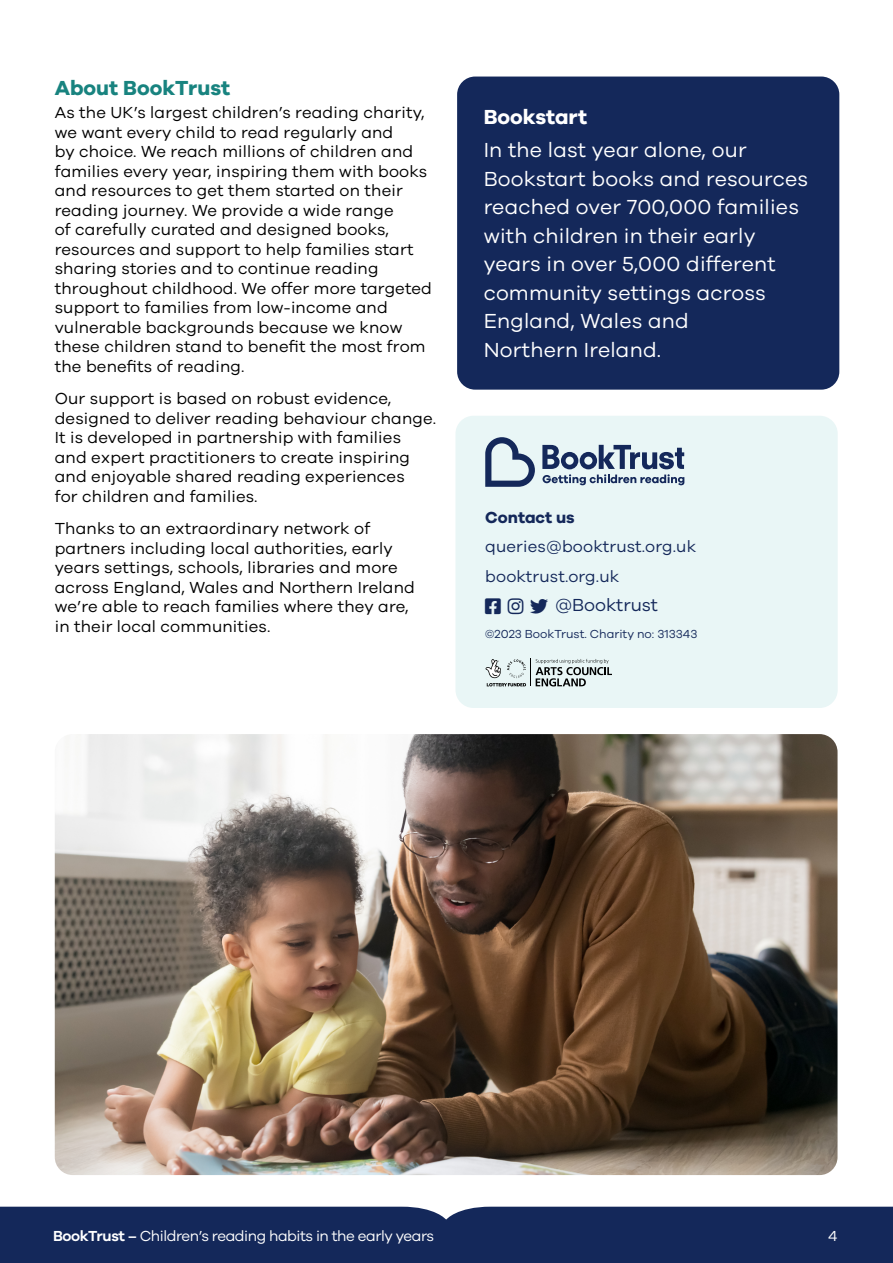
<style>
.page{position:relative;width:893px;height:1263px;background:#fff}
.page>*{position:absolute;margin:0;border:0;box-sizing:border-box;transform-origin:0 0}
.t1{font:21px/28.5px "Galano Grotesque";letter-spacing:.01em;color:#fff}
.t2{font:700 21px "Galano Grotesque";color:#18837f}
.t3{font:700 21px "Galano Grotesque";color:#fff}
.t4{font:18px "Galano Grotesque";color:#14285a}
.t5{font:16.5px/19.5px "Galano Grotesque";letter-spacing:.01em;color:#000}
.t6{font:16.5px/29.5px "Galano Grotesque";letter-spacing:.01em;color:#14285a}
.t7{font:700 16.5px "Galano Grotesque";color:#14285a}
.t8{font:15px "Galano Grotesque";letter-spacing:-.03em;color:#fff}
.t9{font:12px "Galano Grotesque";color:#14285a}
.s1{font-weight:600}
</style>
<div class="page">
<img style="left:55px;top:734px;width:782px;height:441px">
<div style="left:457px;top:77px;width:382px;height:313px;background:#14285a;border-radius:18px"></div>
<div style="left:455px;top:416px;width:383px;height:292px;background:#e9f6f6;border-radius:18px"></div>
<svg style="left:485px;top:437px;width:50px;height:50px"></svg>
<svg style="left:542px;top:445px;width:142px;height:40px"></svg>
<svg style="left:486px;top:658px;width:126px;height:28px"></svg>
<div style="left:0;top:1207px;width:893px;height:56px;background:#14285a"></div>
<p class="t2" style="left:55px;top:75px;width:177px">About BookTrust</p>
<p class="t5" style="left:55px;top:103px;width:379px">As the UK’s largest children’s reading charity, we want every child to read regularly and<br>by choice. We reach millions of children and families every year, inspiring them with books and resources to get them started on their reading journey. We provide a wide range<br>of carefully curated and designed books, resources and support to help families start sharing stories and to continue reading throughout childhood. We offer more targeted support to families from low-income and vulnerable backgrounds because we know these children stand to benefit the most from the benefits of reading.</p>
<p class="t5" style="left:55px;top:388px;width:383px">Our support is based on robust evidence, designed to deliver reading behaviour change.<br>It is developed in partnership with families and expert practitioners to create inspiring and enjoyable shared reading experiences<br>for children and families.</p>
<p class="t5" style="left:55px;top:518px;width:362px">Thanks to an extraordinary network of partners including local authorities, early years settings, schools, libraries and more across England, Wales and Northern Ireland we’re able to reach families where they are, in their local communities.</p>
<p class="t3" style="left:484px;top:104px;width:105px">Bookstart</p>
<p class="t1" style="left:484px;top:135px;width:326px">In the last year alone, our<br>Bookstart books and resources reached over 700,000 families with children in their early years in over 5,000 different community settings across<br>England, Wales and<br>Northern Ireland.</p>
<p class="t7" style="left:485px;top:507px;width:91px">Contact us</p>
<p class="t6" style="left:485px;top:531px;width:212px">queries@booktrust.org.uk booktrust.org.uk</p>
<p class="t4" style="left:508px;top:594px;width:152px">■▲▼ ▼▼▼ @Booktrust</p>
<p class="t9" style="left:485px;top:627px;width:214px">©2023 BookTrust. Charity no: 313343</p>
<p class="t8" style="left:53px;top:1226px;width:383px"><span class="s1">BookTrust –</span> Children’s reading habits in the early years</p>
<p class="t8" style="left:828px;top:1226px;width:11px">4</p>
</div>
